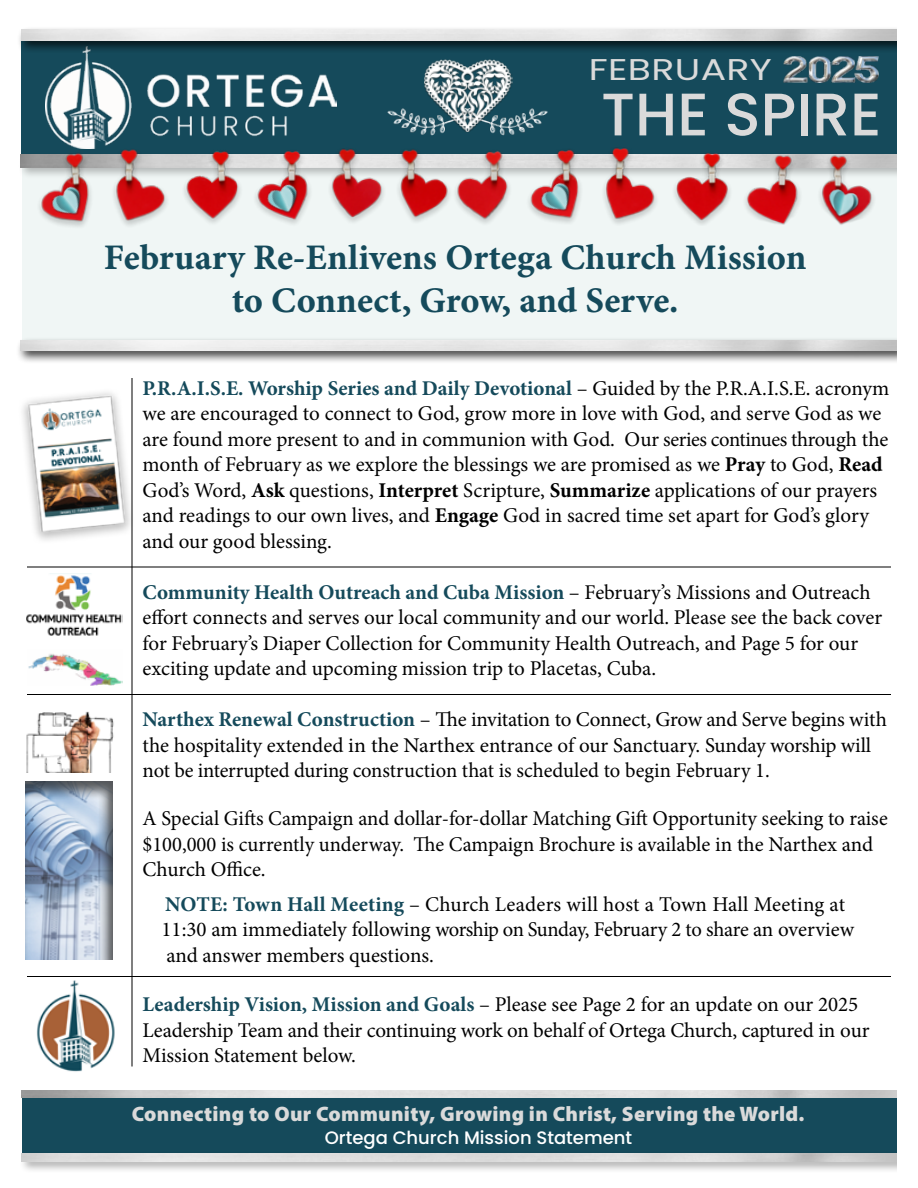
<style>
.page{position:relative;width:918px;height:1188px;background:#fff}
.page>*{position:absolute;margin:0;border:0;box-sizing:border-box;transform-origin:0 0}
.t1{font:500 60px "Poppins";color:#dadada}
.t2{font:36px/43.2px "Minion Pro Bold Capt";color:#154a5b;text-align:center}
.t3{font:30px "Poppins";letter-spacing:.01em;color:#dadada;scale:1.26 1}
.t4{font:21px/25.5px "Minion Pro";letter-spacing:-.005em;color:#000}
.t5{font:21px "Myriad Variable Concept";letter-spacing:.015em;color:#dadada}
.t6{font:500 18px "Poppins";color:#fff}
.s1{font-weight:700;color:#154a5b}
.s2{font-weight:700}
</style>
<div class="page">
<img style="left:37px;top:980px;width:78px;height:92px">
<div style="left:22px;top:162px;width:874px;height:189px;background:#f0f6f5"></div>
<div style="left:21px;top:32px;width:878px;height:130px;background:#154a5b"></div>
<img style="left:45px;top:53px;width:292px;height:79px">
<div style="left:22px;top:1096px;width:882px;height:57px;background:#154a5b"></div>
<img style="left:22px;top:1090px;width:875px;height:8px">
<div style="left:17px;top:26px;width:896px;height:27px;background:#000;opacity:.75"></div>
<img style="left:21px;top:30px;width:876px;height:10px">
<div style="left:19px;top:1151px;width:898px;height:23px;background:#000;opacity:.32"></div>
<img style="left:22px;top:1153px;width:875px;height:9px">
<img style="left:784px;top:57px;width:94px;height:26px">
<img style="left:25px;top:132px;width:864px;height:94px">
<div style="left:17px;top:337px;width:895px;height:27px;background:#000;opacity:.75"></div>
<img style="left:20px;top:340px;width:877px;height:11px">
<div style="left:897px;top:15px;width:21px;height:1173px;background:#fff"></div>
<img style="left:43px;top:174px;width:53px;height:53px">
<img style="left:259px;top:172px;width:52px;height:52px">
<img style="left:532px;top:171px;width:53px;height:53px">
<img style="left:824px;top:184px;width:41px;height:39px">
<img style="left:383px;top:108px;width:170px;height:28px">
<img style="left:422px;top:59px;width:91px;height:73px">
<hr style="left:132px;top:378px;width:1px;height:688px;background:#000">
<hr style="left:27px;top:567px;width:864px;height:1px;background:#000">
<hr style="left:27px;top:694px;width:864px;height:1px;background:#000">
<hr style="left:27px;top:976px;width:864px;height:1px;background:#000">
<img style="left:26px;top:711px;width:88px;height:58px">
<img style="left:28px;top:654px;width:95px;height:31px">
<img style="left:26px;top:573px;width:97px;height:63px">
<img style="left:22px;top:379px;width:111px;height:169px">
<div style="left:11px;top:769px;width:114px;height:192px;background:#000;opacity:.75"></div>
<h3 class="t3" style="left:589px;top:52px;width:147px">FEBRUARY</h3>
<h1 class="t1" style="left:601px;top:80px;width:282px">THE SPIRE</h1>
<h2 class="t2" style="left:104px;top:235px;width:704px">February Re-Enlivens Ortega Church Mission to Connect, Grow, and Serve.</h2>
<p class="t4" style="left:142px;top:375px;width:748px"><span class="s1">P.R.A.I.S.E. Worship Series and Daily Devotional</span> – Guided by the P.R.A.I.S.E. acronym we are encouraged to connect to God, grow more in love with God, and serve God as we are found more present to and in communion with God. Our series continues through the month of February as we explore the blessings we are promised as we <span class="s2">Pray</span> to God, <span class="s2">Read </span>God’s Word, <span class="s2">Ask</span> questions, <span class="s2">Interpret</span> Scripture, <span class="s2">Summarize</span> applications of our prayers and readings to our own lives, and <span class="s2">Engage</span> God in sacred time set apart for God’s glory and our good blessing.</p>
<p class="t4" style="left:143px;top:579px;width:741px"><span class="s1">Community Health Outreach and Cuba Mission</span> – February’s Missions and Outreach effort connects and serves our local community and our world. Please see the back cover for February’s Diaper Collection for Community Health Outreach, and Page 5 for our exciting update and upcoming mission trip to Placetas, Cuba.</p>
<p class="t4" style="left:142px;top:707px;width:746px"><span class="s1">Narthex Renewal Construction</span> – The invitation to Connect, Grow and Serve begins with the hospitality extended in the Narthex entrance of our Sanctuary. Sunday worship will not be interrupted during construction that is scheduled to begin February 1.</p>
<p class="t4" style="left:142px;top:806px;width:747px">A Special Gifts Campaign and dollar-for-dollar Matching Gift Opportunity seeking to raise $100,000 is currently underway. The Campaign Brochure is available in the Narthex and<br>Church Office.</p>
<p class="t4" style="left:162px;top:891px;width:694px"><span class="s1">NOTE: Town Hall Meeting</span> – Church Leaders will host a Town Hall Meeting at<br>11:30 am immediately following worship on Sunday, February 2 to share an overview and answer members questions.</p>
<p class="t4" style="left:143px;top:992px;width:729px"><span class="s1">Leadership Vision, Mission and Goals</span> – Please see Page 2 for an update on our 2025<br>Leadership Team and their continuing work on behalf of Ortega Church, captured in our<br>Mission Statement below.</p>
<p class="t5" style="left:132px;top:1102px;width:674px">Connecting to Our Community, Growing in Christ, Serving the World.</p>
<p class="t6" style="left:325px;top:1127px;width:309px">Ortega Church Mission Statement</p>
</div>
